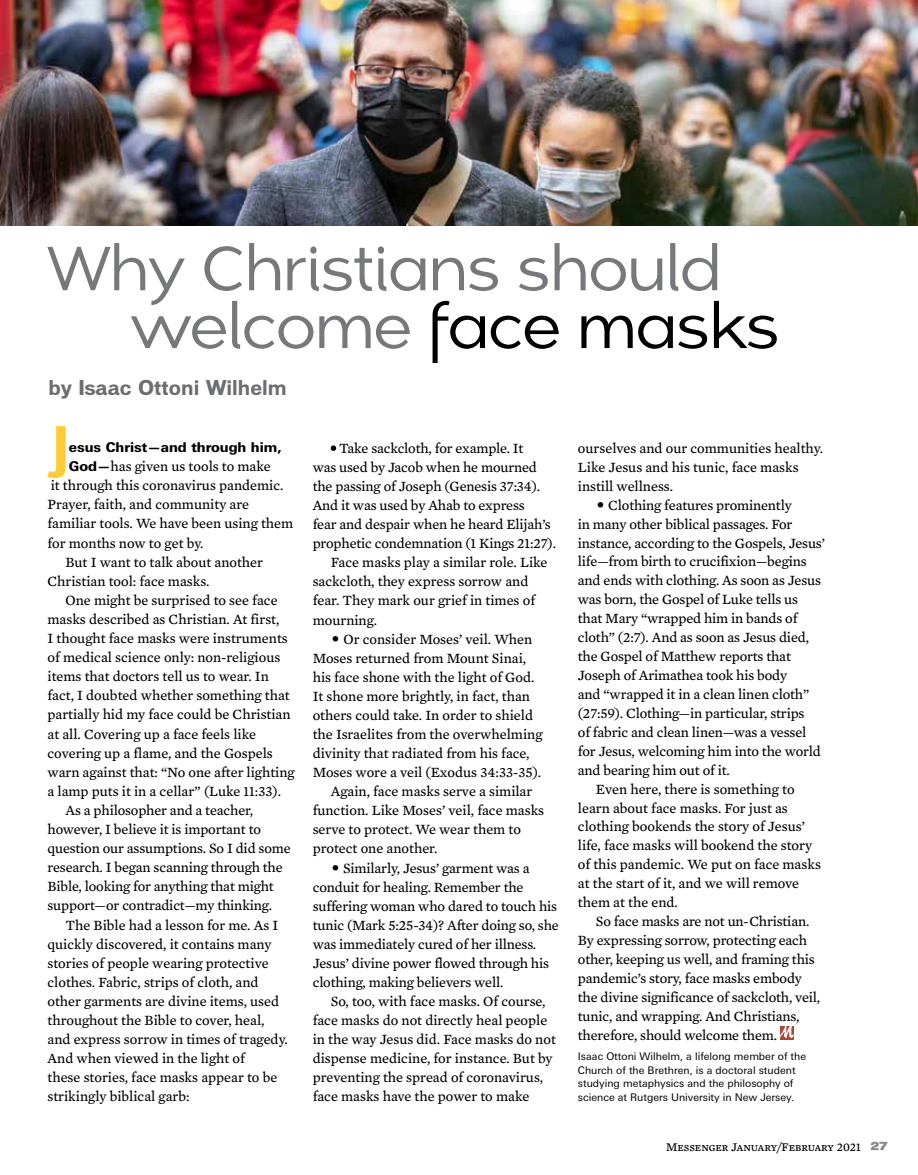
<style>
.page{position:relative;width:918px;height:1175px;background:#fff}
.page>*{position:absolute;margin:0;border:0;box-sizing:border-box;transform-origin:0 0}
.t1{font:60.15px/57.8px "Dienstag";letter-spacing:-.01em;color:#77787b;scale:.89 1}
.t2{font:700 19.5px "Vonnes";color:#6d6e71;scale:.94 1}
.t3{font:14.4px/19px "Mercury Text G3";color:#000}
.t4{font:800 13.5px "LT Univers";color:#000}
.t5{font:12px "Mercury Text G4 Roman SC";color:#000}
.t6{font:10.5px/13.6px "LT Univers";color:#000}
.s1{color:#000}
.s2{font-family:"LT Univers";font-weight:800;font-size:13.5px}
.s3{font-size:19.5px}
.s4{font-family:"Vonnes";font-weight:900;font-size:10.5px;color:#87898b}
</style>
<div class="page">
<svg style="left:48px;top:426px;width:18px;height:52px"></svg>
<svg style="left:331px;top:445px;width:5px;height:6px"></svg>
<svg style="left:780px;top:1026px;width:13px;height:13px"></svg>
<img style="left:0;top:0;width:918px;height:226px">
<h1 class="t1" style="left:131px;top:243px;width:731px;text-indent:-83px">Why Christians should welcome <span class="s1">face masks</span></h1>
<h2 class="t2" style="left:49px;top:376px;width:255px">by Isaac Ottoni Wilhelm</h2>
<p class="t4" style="left:69px;top:439px;width:214px">esus Christ—and through him,</p>
<p class="t3" style="left:69px;top:457px;width:204px"><span class="s2">God—</span>has given us tools to make</p>
<p class="t3" style="left:51px;top:476px;width:234px">it through this coronavirus pandemic.</p>
<p class="t3" style="left:48px;top:495px;width:203px">Prayer, faith, and community are</p>
<p class="t3" style="left:48px;top:514px;width:247px">familiar tools. We have been using them</p>
<p class="t3" style="left:48px;top:533px;width:158px">for months now to get by.</p>
<p class="t3" style="left:66px;top:552px;width:199px">But I want to talk about another</p>
<p class="t3" style="left:48px;top:571px;width:164px">Christian tool: face masks.</p>
<p class="t3" style="left:66px;top:590px;width:214px">One might be surprised to see face</p>
<p class="t3" style="left:48px;top:609px;width:233px">masks described as Christian. At first,</p>
<p class="t3" style="left:48px;top:629px;width:242px">I thought face masks were instruments</p>
<p class="t3" style="left:48px;top:648px;width:234px">of medical science only: non-religious</p>
<p class="t3" style="left:48px;top:667px;width:223px">items that doctors tell us to wear. In</p>
<p class="t3" style="left:48px;top:686px;width:244px">fact, I doubted whether something that</p>
<p class="t3" style="left:48px;top:705px;width:245px">partially hid my face could be Christian</p>
<p class="t3" style="left:48px;top:724px;width:210px">at all. Covering up a face feels like</p>
<p class="t3" style="left:48px;top:743px;width:227px">covering up a flame, and the Gospels</p>
<p class="t3" style="left:48px;top:762px;width:249px">warn against that: “No one after lighting</p>
<p class="t3" style="left:48px;top:781px;width:235px">a lamp puts it in a cellar” (Luke 11:33).</p>
<p class="t3" style="left:66px;top:800px;width:189px">As a philosopher and a teacher,</p>
<p class="t3" style="left:48px;top:819px;width:215px">however, I believe it is important to</p>
<p class="t3" style="left:48px;top:839px;width:245px">question our assumptions. So I did some</p>
<p class="t3" style="left:48px;top:858px;width:237px">research. I began scanning through the</p>
<p class="t3" style="left:48px;top:877px;width:228px">Bible, looking for anything that might</p>
<p class="t3" style="left:48px;top:896px;width:226px">support—or contradict—my thinking.</p>
<p class="t3" style="left:66px;top:915px;width:214px">The Bible had a lesson for me. As I</p>
<p class="t3" style="left:48px;top:934px;width:226px">quickly discovered, it contains many</p>
<p class="t3" style="left:48px;top:953px;width:223px">stories of people wearing protective</p>
<p class="t3" style="left:48px;top:972px;width:213px">clothes. Fabric, strips of cloth, and</p>
<p class="t3" style="left:48px;top:991px;width:233px">other garments are divine items, used</p>
<p class="t3" style="left:48px;top:1010px;width:219px">throughout the Bible to cover, heal,</p>
<p class="t3" style="left:48px;top:1029px;width:242px">and express sorrow in times of tragedy.</p>
<p class="t3" style="left:48px;top:1049px;width:199px">And when viewed in the light of</p>
<p class="t3" style="left:48px;top:1068px;width:231px">these stories, face masks appear to be</p>
<p class="t3" style="left:48px;top:1087px;width:144px">strikingly biblical garb:</p>
<p class="t3" style="left:339px;top:438px;width:186px">Take sackcloth, for example. It</p>
<p class="t3" style="left:313px;top:458px;width:226px">was used by Jacob when he mourned</p>
<p class="t3" style="left:313px;top:477px;width:229px">the passing of Joseph (Genesis 37:34).</p>
<p class="t3" style="left:313px;top:496px;width:214px">And it was used by Ahab to express</p>
<p class="t3" style="left:313px;top:515px;width:240px">fear and despair when he heard Elijah’s</p>
<p class="t3" style="left:313px;top:534px;width:245px">prophetic condemnation (1 Kings 21:27).</p>
<p class="t3" style="left:331px;top:553px;width:218px">Face masks play a similar role. Like</p>
<p class="t3" style="left:313px;top:572px;width:217px">sackcloth, they express sorrow and</p>
<p class="t3" style="left:313px;top:591px;width:224px">fear. They mark our grief in times of</p>
<p class="t3" style="left:313px;top:610px;width:66px">mourning.</p>
<p class="t3" style="left:331px;top:629px;width:203px"><span class="s3">•</span> Or consider Moses’ veil. When</p>
<p class="t3" style="left:313px;top:648px;width:215px">Moses returned from Mount Sinai,</p>
<p class="t3" style="left:313px;top:667px;width:223px">his face shone with the light of God.</p>
<p class="t3" style="left:313px;top:686px;width:219px">It shone more brightly, in fact, than</p>
<p class="t3" style="left:313px;top:705px;width:222px">others could take. In order to shield</p>
<p class="t3" style="left:313px;top:724px;width:231px">the Israelites from the overwhelming</p>
<p class="t3" style="left:313px;top:744px;width:218px">divinity that radiated from his face,</p>
<p class="t3" style="left:313px;top:763px;width:230px">Moses wore a veil (Exodus 34:33-35).</p>
<p class="t3" style="left:331px;top:782px;width:203px">Again, face masks serve a similar</p>
<p class="t3" style="left:313px;top:801px;width:233px">function. Like Moses’ veil, face masks</p>
<p class="t3" style="left:313px;top:820px;width:210px">serve to protect. We wear them to</p>
<p class="t3" style="left:313px;top:839px;width:126px">protect one another.</p>
<p class="t3" style="left:313px;top:858px;width:248px;text-indent:18px"><span class="s3">•</span> Similarly, Jesus’ garment was a conduit for healing. Remember the suffering woman who dared to touch his tunic (Mark 5:25-34)? After doing so, she was immediately cured of her illness.<br>Jesus’ divine power flowed through his clothing, making believers well.</p>
<p class="t3" style="left:313px;top:991px;width:245px;text-indent:18px">So, too, with face masks. Of course, face masks do not directly heal people in the way Jesus did. Face masks do not dispense medicine, for instance. But by preventing the spread of coronavirus, face masks have the power to make</p>
<p class="t3" style="left:578px;top:438px;width:247px">ourselves and our communities healthy.<br>Like Jesus and his tunic, face masks instill wellness.</p>
<p class="t3" style="left:596px;top:495px;width:197px"><span class="s3">•</span> Clothing features prominently</p>
<p class="t3" style="left:578px;top:514px;width:216px">in many other biblical passages. For</p>
<p class="t3" style="left:578px;top:533px;width:249px">instance, according to the Gospels, Jesus’</p>
<p class="t3" style="left:578px;top:552px;width:230px">life—from birth to crucifixion—begins</p>
<p class="t3" style="left:578px;top:571px;width:245px">and ends with clothing. As soon as Jesus</p>
<p class="t3" style="left:578px;top:590px;width:222px">was born, the Gospel of Luke tells us</p>
<p class="t3" style="left:578px;top:609px;width:221px">that Mary “wrapped him in bands of</p>
<p class="t3" style="left:578px;top:628px;width:233px">cloth” (2:7). And as soon as Jesus died,</p>
<p class="t3" style="left:578px;top:647px;width:214px">the Gospel of Matthew reports that</p>
<p class="t3" style="left:578px;top:665px;width:211px">Joseph of Arimathea took his body</p>
<p class="t3" style="left:578px;top:684px;width:233px">and “wrapped it in a clean linen cloth”</p>
<p class="t3" style="left:578px;top:703px;width:228px">(27:59). Clothing—in particular, strips</p>
<p class="t3" style="left:578px;top:722px;width:230px">of fabric and clean linen—was a vessel</p>
<p class="t3" style="left:578px;top:741px;width:244px">for Jesus, welcoming him into the world</p>
<p class="t3" style="left:578px;top:760px;width:153px">and bearing him out of it.</p>
<p class="t3" style="left:596px;top:779px;width:200px">Even here, there is something to</p>
<p class="t3" style="left:578px;top:798px;width:211px">learn about face masks. For just as</p>
<p class="t3" style="left:578px;top:817px;width:229px">clothing bookends the story of Jesus’</p>
<p class="t3" style="left:578px;top:836px;width:236px">life, face masks will bookend the story</p>
<p class="t3" style="left:578px;top:855px;width:245px">of this pandemic. We put on face masks</p>
<p class="t3" style="left:578px;top:874px;width:223px">at the start of it, and we will remove</p>
<p class="t3" style="left:578px;top:893px;width:102px">them at the end.</p>
<p class="t3" style="left:596px;top:911px;width:215px">So face masks are not un-Christian.</p>
<p class="t3" style="left:578px;top:930px;width:231px">By expressing sorrow, protecting each</p>
<p class="t3" style="left:578px;top:949px;width:238px">other, keeping us well, and framing this</p>
<p class="t3" style="left:578px;top:968px;width:226px">pandemic’s story, face masks embody</p>
<p class="t3" style="left:578px;top:987px;width:244px">the divine significance of sackcloth, veil,</p>
<p class="t3" style="left:578px;top:1006px;width:223px">tunic, and wrapping. And Christians,</p>
<p class="t3" style="left:578px;top:1025px;width:201px">therefore, should welcome them.</p>
<p class="t6" style="left:578px;top:1049px;width:230px">Isaac Ottoni Wilhelm, a lifelong member of the Church of the Brethren, is a doctoral student studying metaphysics and the philosophy of science at Rutgers University in New Jersey.</p>
<p class="t5" style="left:666px;top:1139px;width:223px">Messenger January/February 2021 <span class="s4">27</span></p>
</div>
